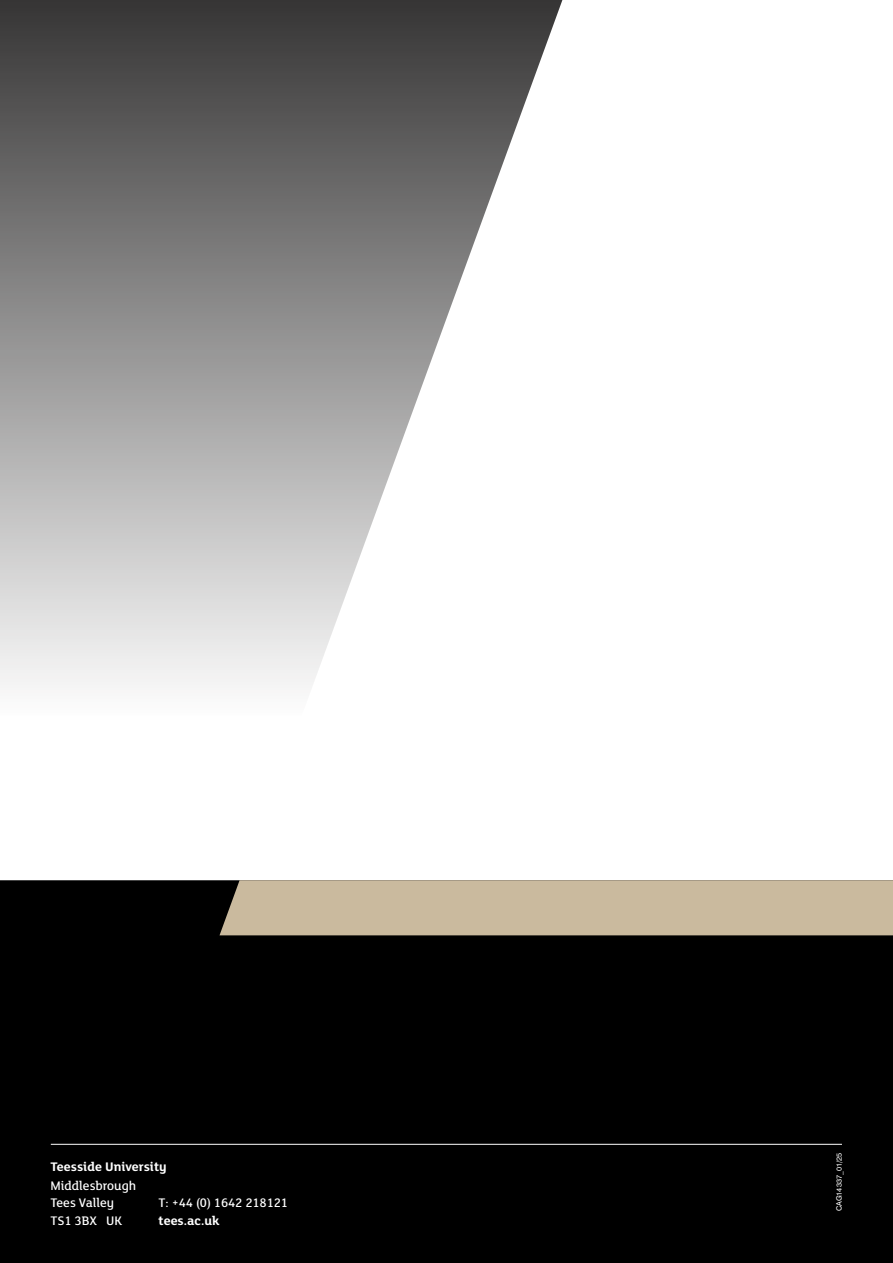
<style>
.page{position:relative;width:893px;height:1263px;background:#fff}
.page>*{position:absolute;margin:0;border:0;box-sizing:border-box;transform-origin:0 0}
.t1{font:700 13.5px/19.2px "FS Lola";color:#fff}
.t2{font:500 13.5px "FS Lola";color:#fff}
.t3{font:7.5px "Swiss 721 BT";color:#fff}
.s1{font-weight:500}
</style>
<div class="page">
<div style="left:0;top:880px;width:893px;height:383px;background:#000"></div>
<div style="left:220px;top:880px;width:673px;height:55px;background:#caba9e"></div>
<svg style="left:0;top:0;width:563px;height:685px"></svg>
<hr style="left:51px;top:1144px;width:791px;height:1px;background:#fff">
<p class="t1" style="left:50px;top:1156px;width:118px">Teesside University<br><span class="s1">Middlesbrough</span></p>
<p class="t2" style="left:50px;top:1194px;width:65px">Tees Valley</p>
<p class="t2" style="left:158px;top:1194px;width:131px">T: +44 (0) 1642 218121</p>
<p class="t2" style="left:50px;top:1211px;width:73px">TS1 3BX UK</p>
<p class="t1" style="left:158px;top:1210px;width:63px">tees.ac.uk</p>
<p class="t3" style="left:835px;top:1211px;width:60px;rotate:-90deg">CAG14337_01/25</p>
</div>
